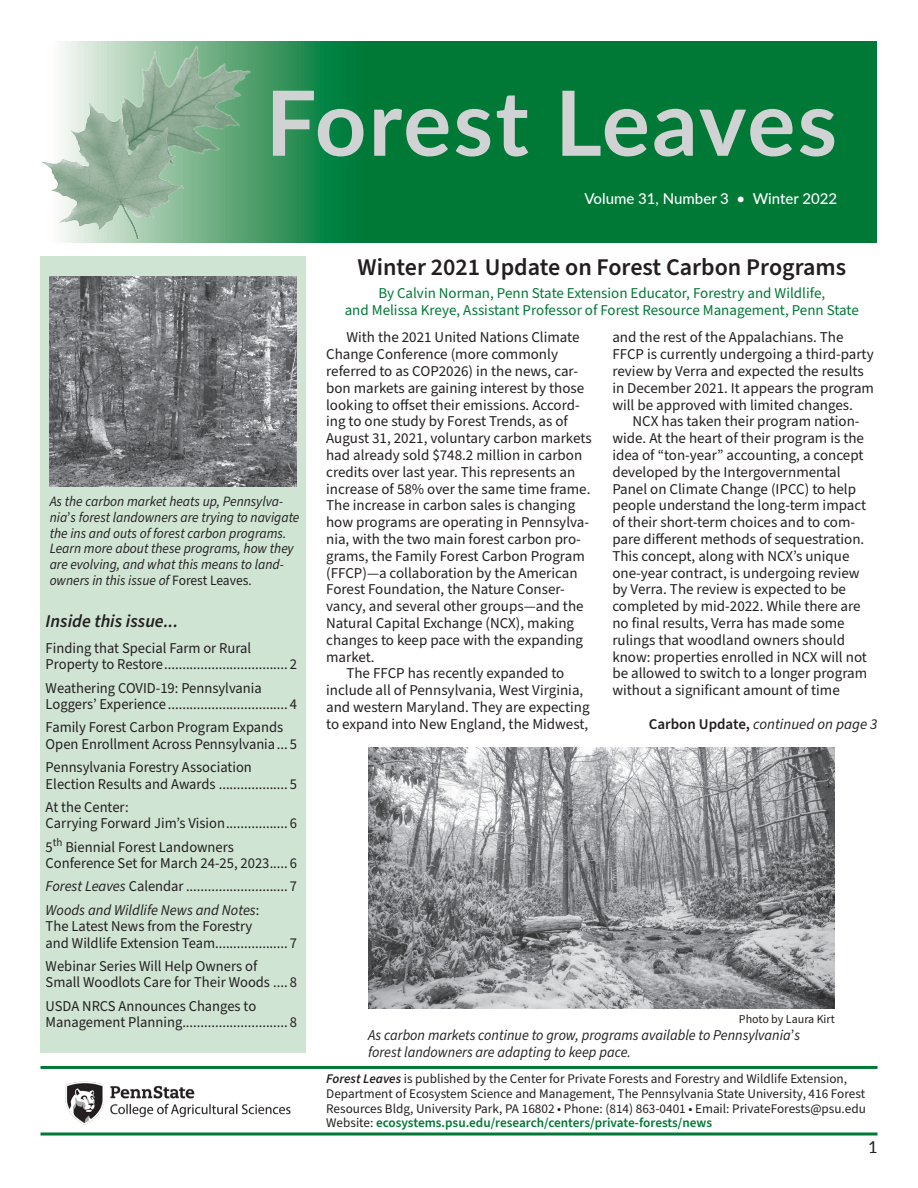
<style>
.page{position:relative;width:918px;height:1188px;background:#fff}
.page>*{position:absolute;margin:0;border:0;box-sizing:border-box;transform-origin:0 0}
.t1{font:700 90px "Lato";letter-spacing:.02em;color:#d1d2d4}
.headline_16_pt{font:600 24px "Source Sans Pro";color:#231f20}
.subhead_inside_issue{font:italic 600 18px "Source Sans Pro";color:#231f20}
.t2{font:16.5px "Lato";color:#231f20}
.text_10_pt{font:15px/16.8px "Source Sans Pro";color:#231f20}
.text_toc_list{font:15px/16.5px "Source Sans Pro";color:#231f20}
.byline{font:15px/16.5px "Source Sans Pro";color:#007836;text-align:center}
.caption_10_pt{font:italic 15px/17px "Source Sans Pro";color:#231f20;scale:.95 1}
.continued_on{font:italic 15px "Source Sans Pro";color:#231f20}
.t3{font:500 15px "Lato";color:#fff}
.caption_9_5_pt{font:italic 14.25px/15.8px "Source Sans Pro";color:#231f20;scale:.95 1}
.t4{font:13.2px/14.7px "Source Sans Pro";color:#231f20}
.photo_byline{font:12px "Source Sans Pro";color:#231f20}
.s1{font-style:normal}
.s2{font-style:normal;font-size:13.5px}
.s3{font-style:italic}
.s4{font-weight:600;font-style:normal}
.s5{font-weight:600;font-style:italic}
.s6{font-weight:600;color:#007836}
</style>
<div class="page">
<svg style="left:61px;top:41px;width:816px;height:202px;background:#077c3c"></svg>
<img style="left:66px;top:41px;width:209px;height:146px">
<img style="left:41px;top:101px;width:143px;height:138px">
<div style="left:40px;top:256px;width:266px;height:797px;background:#d0e4d4"></div>
<svg style="left:40px;top:1132px;width:838px;height:4px;background:#3f9968"></svg>
<hr style="left:40px;top:1066px;width:838px;height:3px;background:#007836">
<img style="left:50px;top:1081px;width:257px;height:55px">
<img style="left:368px;top:747px;width:466px;height:262px">
<img style="left:50px;top:276px;width:247px;height:210px">
<p class="t1" style="left:266px;top:57px;width:573px">Forest Leaves</p>
<p class="t3" style="left:585px;top:188px;width:254px">Volume 31, Number 3 • Winter 2022</p>
<p class="caption_9_5_pt" style="left:50px;top:494px;width:264px">As the carbon market heats up, Pennsylva&shy;nia<span class="s1">ʼ</span>s forest landowners are trying to navigate the ins and outs of forest carbon programs.<br>Learn more about these programs, how they are evolving, and what this means to land&shy;owners in this issue of <span class="s1">Forest Leaves</span><span class="s2">.</span></p>
<p class="subhead_inside_issue" style="left:46px;top:609px;width:134px">Inside this issue...</p>
<p class="text_toc_list" style="left:46px;top:640px;width:253px">Finding that Special Farm or Rural<br>Property to Restore.................................. 2</p>
<p class="text_toc_list" style="left:46px;top:680px;width:253px">Weathering COVID-19: Pennsylvania<br>Loggersʼ Experience ................................. 4</p>
<p class="text_toc_list" style="left:46px;top:720px;width:253px">Family Forest Carbon Program Expands<br>Open Enrollment Across Pennsylvania... 5</p>
<p class="text_toc_list" style="left:46px;top:759px;width:253px">Pennsylvania Forestry Association<br>Election Results and Awards ................... 5</p>
<p class="text_toc_list" style="left:46px;top:799px;width:253px">At the Center:<br>Carrying Forward Jimʼs Vision................. 6</p>
<p class="text_toc_list" style="left:46px;top:839px;width:253px">5<sup>th</sup> Biennial Forest Landowners<br>Conference Set for March 24-25, 2023..... 6</p>
<p class="text_toc_list" style="left:46px;top:879px;width:253px"><span class="s3">Forest Leaves</span> Calendar ............................ 7</p>
<p class="text_toc_list" style="left:46px;top:902px;width:253px"><span class="s3">Woods and Wildlife News and Notes</span>:<br>The Latest News from the Forestry<br>and Wildlife Extension Team.................... 7</p>
<p class="text_toc_list" style="left:46px;top:958px;width:253px">Webinar Series Will Help Owners of<br>Small Woodlots Care for Their Woods .... 8</p>
<p class="text_toc_list" style="left:46px;top:998px;width:253px">USDA NRCS Announces Changes to<br>Management Planning............................. 8</p>
<p class="headline_16_pt" style="left:358px;top:251px;width:490px">Winter 2021 Update on Forest Carbon Programs</p>
<p class="byline" style="left:345px;top:285px;width:516px">By Calvin Norman, Penn State Extension Educator, Forestry and Wildlife,<br>and Melissa Kreye, Assistant Professor of Forest Resource Management, Penn State</p>
<p class="text_10_pt" style="left:326px;top:330px;width:267px;text-indent:20px">With the 2021 United Nations Climate Change Conference (more commonly referred to as COP2026) in the news, car&shy;bon markets are gaining interest by those looking to offset their emissions. Accord&shy;ing to one study by Forest Trends, as of August 31, 2021, voluntary carbon markets had already sold $748.2 million in carbon credits over last year. This represents an increase of 58% over the same time frame.<br>The increase in carbon sales is changing how programs are operating in Pennsylva&shy;nia, with the two main forest carbon pro&shy;grams, the Family Forest Carbon Program (FFCP)—a collaboration by the American Forest Foundation, the Nature Conser&shy;vancy, and several other groups—and the Natural Capital Exchange (NCX), making changes to keep pace with the expanding market.</p>
<p class="text_10_pt" style="left:326px;top:666px;width:265px;text-align:center">The FFCP has recently expanded to include all of Pennsylvania, West Virginia, and western Maryland. They are expecting to expand into New England, the Midwest,</p>
<p class="text_10_pt" style="left:612px;top:330px;width:263px">and the rest of the Appalachians. The FFCP is currently undergoing a third-party review by Verra and expected the results in December 2021. It appears the program will be approved with limited changes.</p>
<p class="text_10_pt" style="left:612px;top:414px;width:256px;text-indent:20px">NCX has taken their program nation&shy;wide. At the heart of their program is the idea of “ton-year” accounting, a concept developed by the Intergovernmental Panel on Climate Change (IPCC) to help people understand the long-term impact of their short-term choices and to com&shy;pare different methods of sequestration.<br>This concept, along with NCX’s unique one-year contract, is undergoing review by Verra. The review is expected to be completed by mid-2022. While there are no final results, Verra has made some rulings that woodland owners should know: properties enrolled in NCX will not be allowed to switch to a longer program without a significant amount of time</p>
<p class="continued_on" style="left:649px;top:714px;width:230px"><span class="s4">Carbon Update,</span> continued on page 3</p>
<p class="photo_byline" style="left:739px;top:1011px;width:97px">Photo by Laura Kirt</p>
<p class="caption_10_pt" style="left:368px;top:1027px;width:456px">As carbon markets continue to grow, programs available to Pennsylvania<span class="s1">ʼ</span>s forest landowners are adapting to keep pace.</p>
<p class="t4" style="left:326px;top:1072px;width:541px"><span class="s5">Forest Leaves</span> is published by the Center for Private Forests and Forestry and Wildlife Extension, Department of Ecosystem Science and Management, The Pennsylvania State University, 416 Forest Resources Bldg, University Park, PA 16802 • Phone: (814) 863-0401 • Email: PrivateForests@psu.edu Website: <span class="s6">ecosystems.psu.edu/research/centers/private-forests/news</span></p>
<p class="t2" style="left:868px;top:1135px;width:11px">1</p>
</div>
